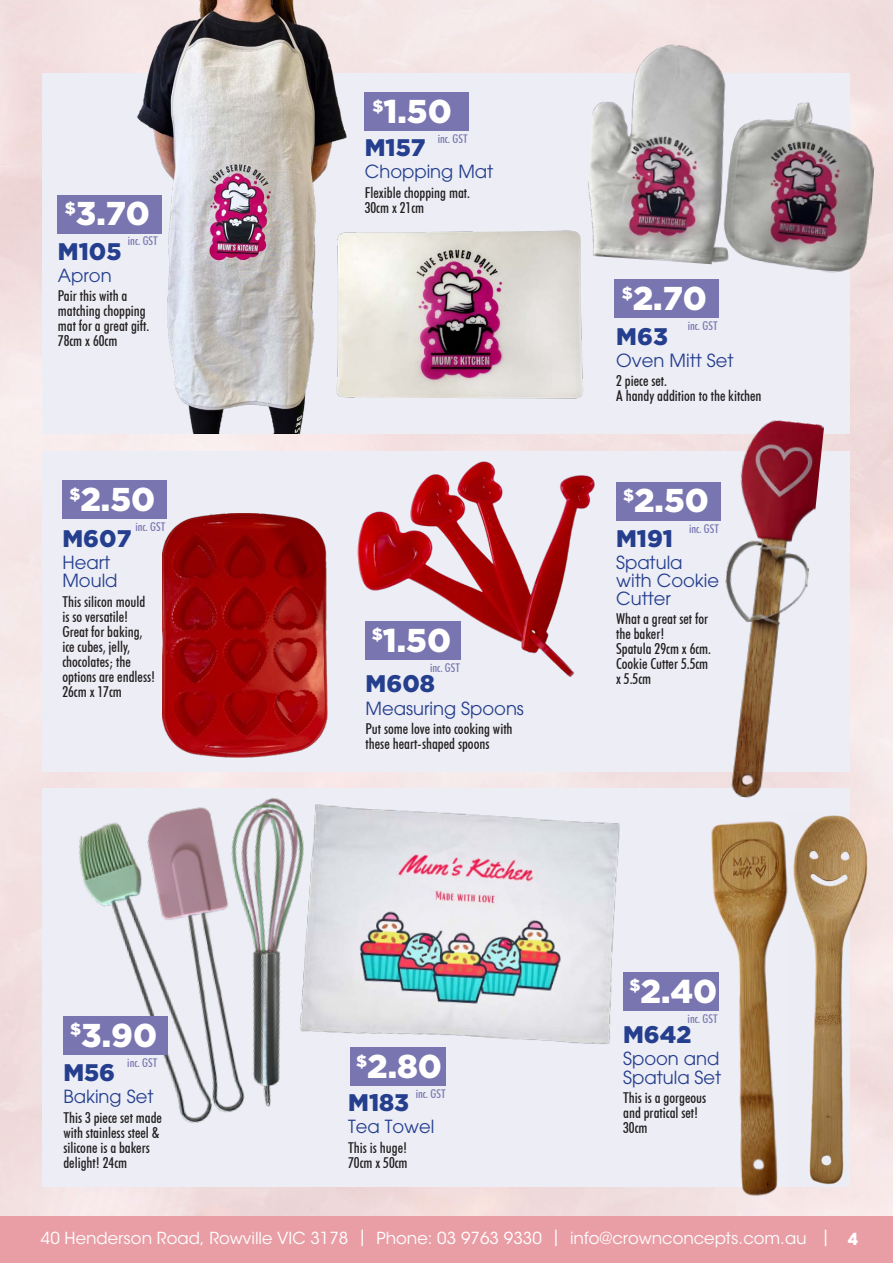
<style>
.page{position:relative;width:893px;height:1263px;background:#fff}
.page>*{position:absolute;margin:0;border:0;box-sizing:border-box;transform-origin:0 0}
.t1{font:900 33px "Gotham";color:#fff}
.t2{font:900 24px "Gotham";color:#253f8e}
.t3{font:18px/18px "ITC Avant Garde Pro";color:#253f8e}
.t4{font:16.5px "ITC Avant Garde Std";color:#fff}
.t5{font:500 condensed 15px/15px "Futura BT";color:#231f20}
.t6{font:500 condensed 12px "Futura BT";color:#7975b0}
.s1{font-weight:700}
</style>
<div class="page">
<div style="left:0;top:1216px;width:893px;height:47px;background:#e99ea6"></div>
<div style="left:42px;top:451px;width:808px;height:320px;background:#ecedf5"></div>
<div style="left:42px;top:74px;width:808px;height:360px;background:#ecedf5"></div>
<img style="left:357px;top:461px;width:238px;height:215px">
<div style="left:42px;top:788px;width:808px;height:398px;background:#ecedf5"></div>
<div style="left:58px;top:195px;width:104px;height:38px;background:#7975b0"></div>
<div style="left:615px;top:280px;width:104px;height:38px;background:#7975b0"></div>
<div style="left:616px;top:482px;width:104px;height:38px;background:#7975b0"></div>
<div style="left:62px;top:481px;width:104px;height:38px;background:#7975b0"></div>
<div style="left:366px;top:622px;width:95px;height:38px;background:#7975b0"></div>
<div style="left:365px;top:93px;width:104px;height:38px;background:#7975b0"></div>
<img style="left:128px;top:0;width:256px;height:434px">
<img style="left:374px;top:809px;width:274px;height:256px">
<img style="left:703px;top:420px;width:121px;height:378px">
<img style="left:54px;top:757px;width:320px;height:366px">
<img style="left:163px;top:513px;width:164px;height:244px">
<img style="left:583px;top:36px;width:299px;height:239px">
<img style="left:801px;top:806px;width:78px;height:398px">
<div style="left:63px;top:1016px;width:104px;height:38px;background:#7975b0"></div>
<div style="left:350px;top:1048px;width:95px;height:38px;background:#7975b0"></div>
<img style="left:700px;top:821px;width:101px;height:384px">
<div style="left:623px;top:972px;width:96px;height:38px;background:#7975b0"></div>
<img style="left:320px;top:217px;width:281px;height:195px">
<p class="t1" style="left:65px;top:194px;width:87px"><sup>$</sup>3.70</p>
<p class="t6" style="left:128px;top:234px;width:31px">inc. GST</p>
<p class="t2" style="left:58px;top:237px;width:65px">M105</p>
<p class="t3" style="left:58px;top:266px;width:55px">Apron</p>
<p class="t5" style="left:58px;top:288px;width:93px">Pair this with a matching chopping mat for a great gift.<br>78cm x 60cm</p>
<p class="t1" style="left:69px;top:480px;width:87px"><sup>$</sup>2.50</p>
<p class="t6" style="left:135px;top:520px;width:31px">inc. GST</p>
<p class="t2" style="left:62px;top:525px;width:70px">M607</p>
<p class="t3" style="left:62px;top:553px;width:57px">Heart<br>Mould</p>
<p class="t5" style="left:62px;top:594px;width:94px">This silicon mould is so versatile!<br>Great for baking, ice cubes, jelly, chocolates; the options are endless!<br>26cm x 17cm</p>
<p class="t1" style="left:70px;top:1016px;width:88px"><sup>$</sup>3.90</p>
<p class="t6" style="left:127px;top:1055px;width:31px">inc. GST</p>
<p class="t2" style="left:63px;top:1059px;width:53px">M56</p>
<p class="t3" style="left:63px;top:1087px;width:92px">Baking Set</p>
<p class="t5" style="left:63px;top:1109px;width:100px">This 3 piece set made with stainless steel &amp; silicone is a bakers delight! 24cm</p>
<p class="t1" style="left:373px;top:92px;width:81px"><sup>$</sup>1.50</p>
<p class="t6" style="left:438px;top:132px;width:31px">inc. GST</p>
<p class="t2" style="left:365px;top:134px;width:62px">M157</p>
<p class="t3" style="left:365px;top:162px;width:130px">Chopping Mat</p>
<p class="t5" style="left:365px;top:185px;width:107px">Flexible chopping mat.<br>30cm x 21cm</p>
<p class="t1" style="left:372px;top:621px;width:81px"><sup>$</sup>1.50</p>
<p class="t6" style="left:430px;top:660px;width:31px">inc. GST</p>
<p class="t2" style="left:366px;top:670px;width:71px">M608</p>
<p class="t3" style="left:366px;top:699px;width:160px">Measuring Spoons</p>
<p class="t5" style="left:366px;top:721px;width:149px">Put some love into cooking with these heart-shaped spoons</p>
<p class="t1" style="left:356px;top:1047px;width:87px"><sup>$</sup>2.80</p>
<p class="t6" style="left:416px;top:1086px;width:31px">inc. GST</p>
<p class="t2" style="left:348px;top:1088px;width:62px">M183</p>
<p class="t3" style="left:348px;top:1117px;width:88px">Tea Towel</p>
<p class="t5" style="left:348px;top:1139px;width:61px">This is huge!<br>70cm x 50cm</p>
<p class="t1" style="left:622px;top:279px;width:87px"><sup>$</sup>2.70</p>
<p class="t6" style="left:688px;top:319px;width:31px">inc. GST</p>
<p class="t2" style="left:616px;top:322px;width:53px">M63</p>
<p class="t3" style="left:616px;top:351px;width:119px">Oven Mitt Set</p>
<p class="t5" style="left:616px;top:373px;width:147px">2 piece set.<br>A handy addition to the kitchen</p>
<p class="t1" style="left:623px;top:482px;width:87px"><sup>$</sup>2.50</p>
<p class="t6" style="left:689px;top:521px;width:31px">inc. GST</p>
<p class="t2" style="left:616px;top:524px;width:58px">M191</p>
<p class="t3" style="left:616px;top:553px;width:105px">Spatula with Cookie<br>Cutter</p>
<p class="t5" style="left:616px;top:611px;width:97px">What a great set for the baker!<br>Spatula 29cm x 6cm.<br>Cookie Cutter 5.5cm x 5.5cm</p>
<p class="t1" style="left:629px;top:972px;width:89px"><sup>$</sup>2.40</p>
<p class="t6" style="left:688px;top:1011px;width:31px">inc. GST</p>
<p class="t2" style="left:623px;top:1021px;width:70px">M642</p>
<p class="t3" style="left:623px;top:1050px;width:100px">Spoon and<br>Spatula Set</p>
<p class="t5" style="left:623px;top:1090px;width:85px">This is a gorgeous and pratical set!<br>30cm</p>
<p class="t4" style="left:41px;top:1228px;width:819px">40 Henderson Road, Rowville VIC 3178 | Phone: 03 9763 9330 | info@crownconcepts.com.au | <span class="s1">4</span></p>
</div>
